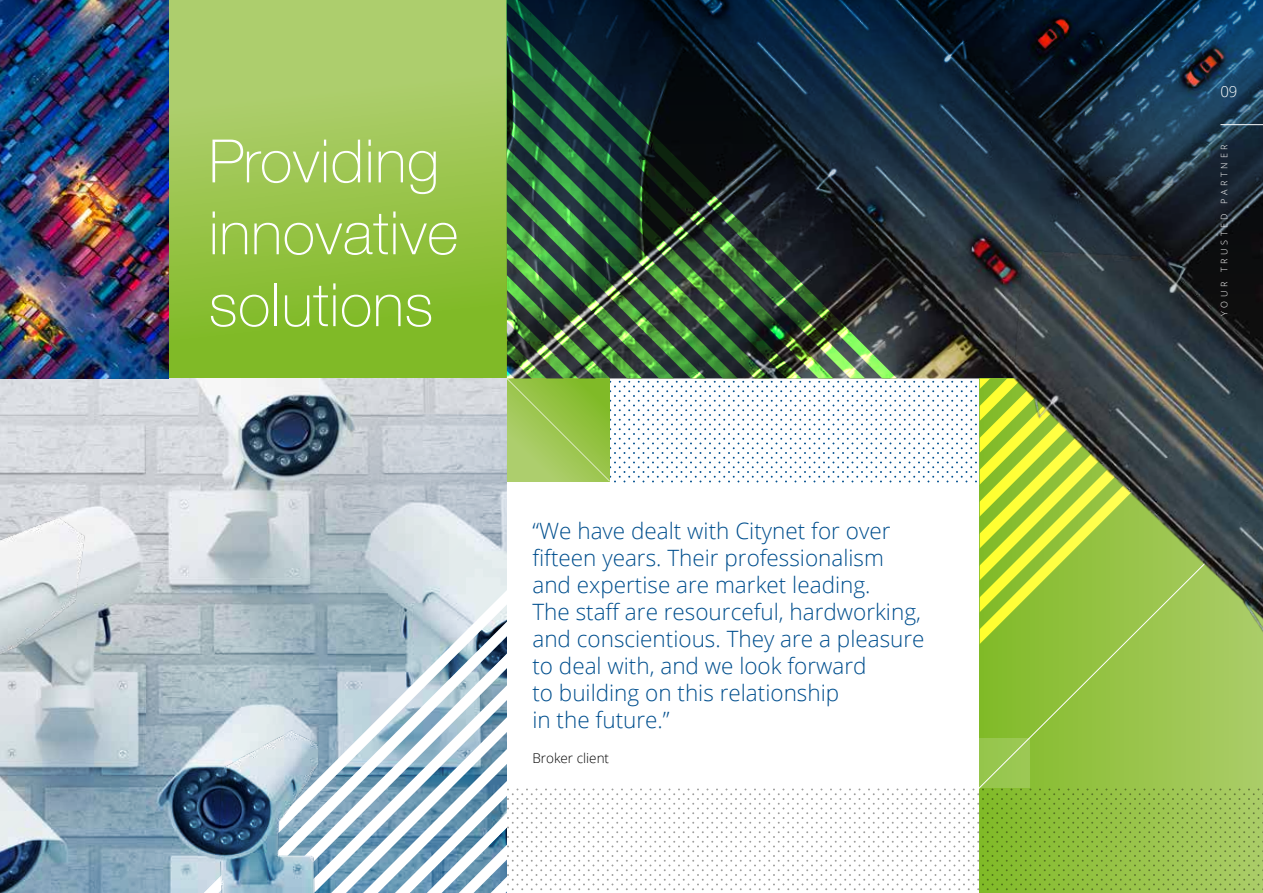
<style>
.page{position:relative;width:1263px;height:893px;background:#fff}
.page>*{position:absolute;margin:0;border:0;box-sizing:border-box;transform-origin:0 0}
.t1{font:100 59.85px/71.8px "Helvetica Neue";letter-spacing:.01em;color:#fff}
.t2{font:300 22.5px/27px "Open Sans";color:#004f8e}
.t3{font:300 15px "Open Sans";color:#fff}
.t4{font:300 13.5px "Open Sans";color:#000}
.t5{font:300 9px "Open Sans";letter-spacing:.4em;color:#fff}
</style>
<div class="page">
<div style="left:149px;top:0;width:371px;height:379px;background:linear-gradient(to bottom,#b6d27a,#7db820)"></div>
<img style="left:0;top:378px;width:506px;height:37px">
<svg style="left:0;top:415px;width:507px;height:478px;background:#afbfca"></svg>
<svg style="left:507px;top:788px;width:353px;height:103px"></svg>
<svg style="left:860px;top:692px;width:403px;height:201px"></svg>
<img style="left:0;top:0;width:169px;height:379px">
<img style="left:507px;top:0;width:756px;height:692px">
<hr style="left:1220px;top:124px;width:43px;height:1px;background:#fff">
<h1 class="t1" style="left:209px;top:123px;width:251px">Providing innovative solutions</h1>
<p class="t2" style="left:532px;top:517px;width:394px">“We have dealt with Citynet for over fifteen years. Their professionalism and expertise are market leading.<br>The staff are resourceful, hardworking, and conscientious. They are a pleasure to deal with, and we look forward<br>to building on this relationship<br>in the future.”</p>
<p class="t4" style="left:532px;top:749px;width:78px">Broker client</p>
<p class="t3" style="left:1220px;top:81px;width:18px">09</p>
<p class="t5" style="left:1218px;top:316px;width:173px;rotate:-90deg">YOUR TRUSTED PARTNER</p>
</div>
